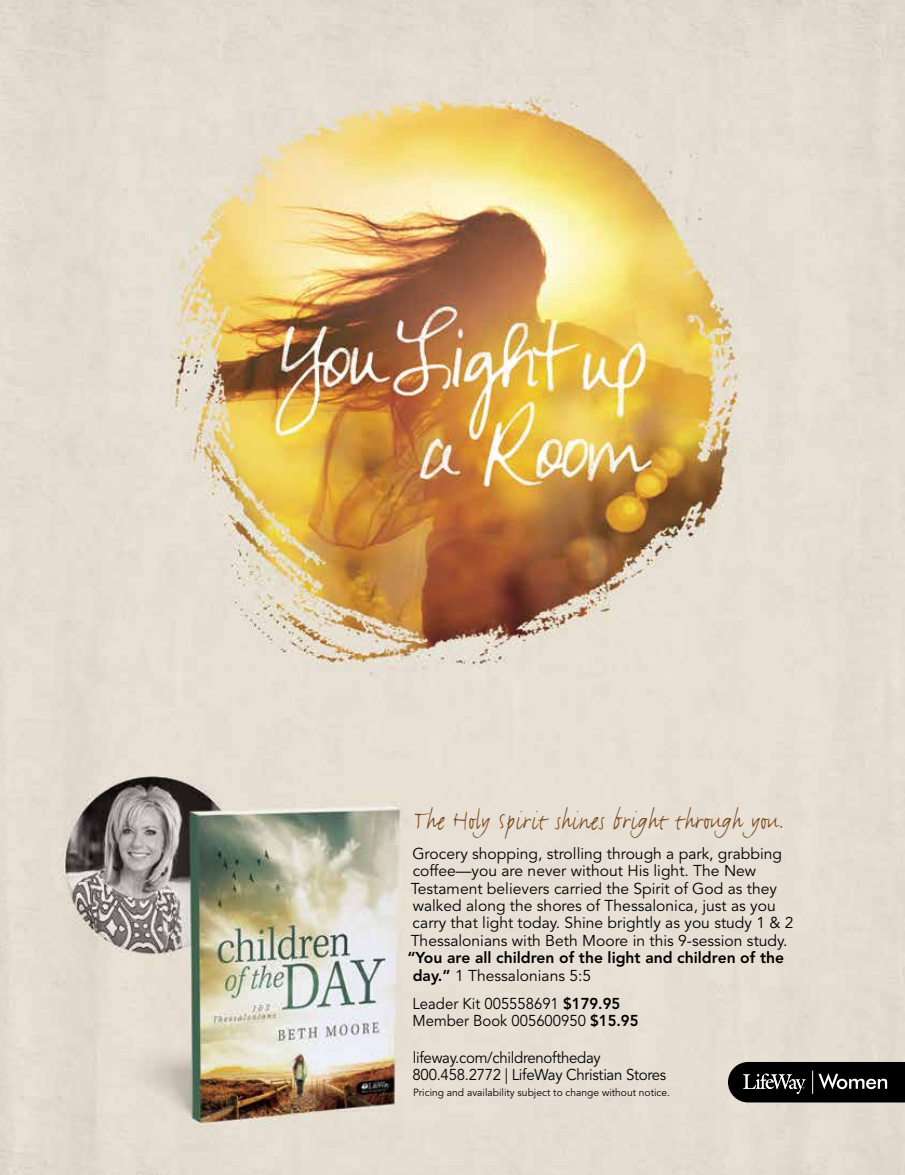
<style>
.page{position:relative;width:905px;height:1175px;background:#fff}
.page>*{position:absolute;margin:0;border:0;box-sizing:border-box;transform-origin:0 0}
.t1{font:29.55px "FF Justlefthand";letter-spacing:.02em;color:#7b4c1d;scale:.89 1}
.t2{font:15.6px/17.4px "Avenir LT Std";color:#000}
.t3{font:800 15.6px/17.4px "Avenir LT Std";color:#000}
.t4{font:15.6px/17.4px "Avenir LT Std";letter-spacing:-.02em;color:#000;scale:.96 1}
.t5{font:15.6px/17.4px "Avenir LT Std";color:#000;scale:.95 1}
.t6{font:10.5px "Avenir LT Std";color:#000}
.s1{font-weight:400}
.s2{font-weight:800}
</style>
<div class="page">
<img style="left:0;top:0;width:904px;height:1174px">
<svg style="left:728px;top:1062px;width:176px;height:40px;background:#201f1e"></svg>
<h1 class="t1" style="left:414px;top:804px;width:417px">The Holy Spirit shines bright through you.</h1>
<p class="t2" style="left:410px;top:845px;width:384px">Grocery shopping, strolling through a park, grabbing coffee—you are never without His light. The New Testament believers carried the Spirit of God as they walked along the shores of Thessalonica, just as you carry that light today. Shine brightly as you study 1 &amp; 2<br>Thessalonians with Beth Moore in this 9-session study.</p>
<p class="t3" style="left:412px;top:949px;width:373px;text-indent:-5px">“You are all children of the light and children of the day.” <span class="s1">1 Thessalonians 5:5</span></p>
<p class="t5" style="left:412px;top:995px;width:239px">Leader Kit 005558691 <span class="s2">$179.95<br></span>Member Book 005600950 <span class="s2">$15.95</span></p>
<p class="t4" style="left:412px;top:1049px;width:266px">lifeway.com/childrenoftheday<br>800.458.2772 | LifeWay Christian Stores</p>
<p class="t6" style="left:413px;top:1086px;width:258px">Pricing and availability subject to change without notice.</p>
</div>
